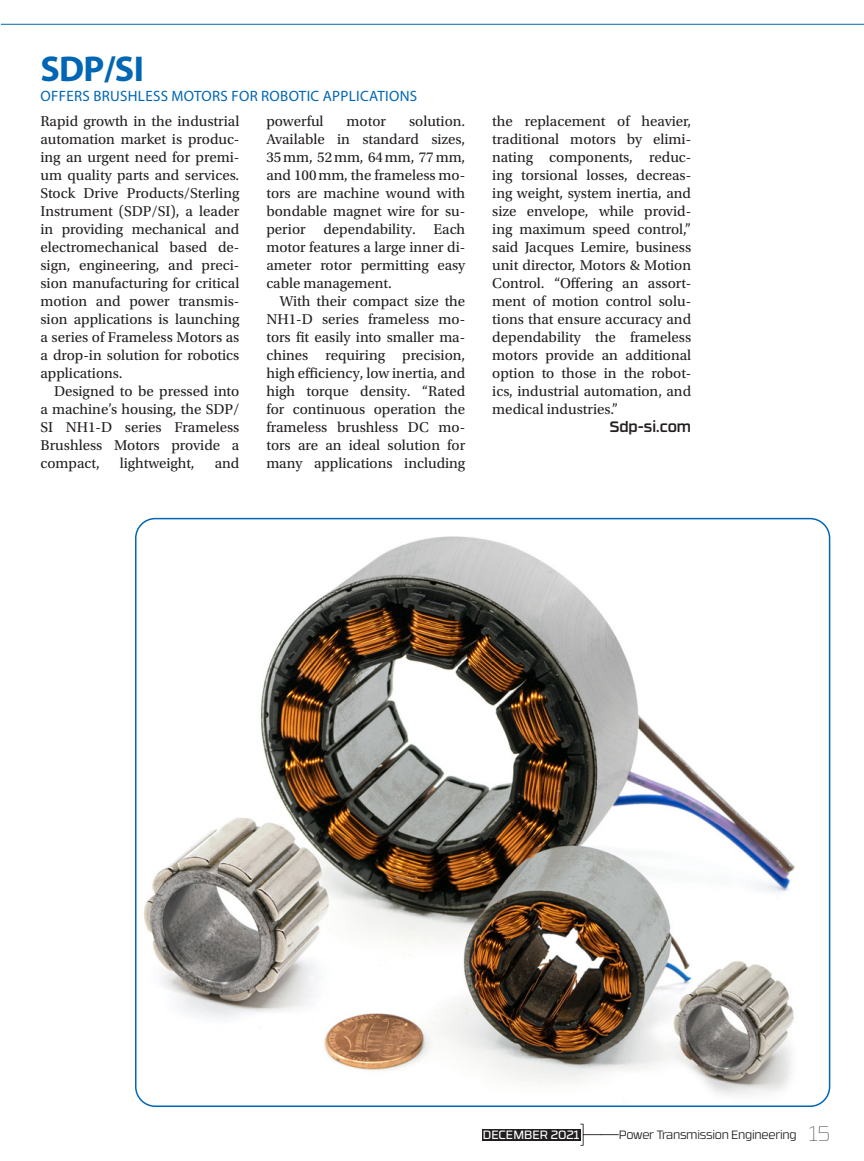
<style>
.page{position:relative;width:864px;height:1161px;background:#fff}
.page>*{position:absolute;margin:0;border:0;box-sizing:border-box;transform-origin:0 0}
.News_Product_Header{font:700 36px "Myriad Pro";color:#0166b3}
.Body_Text{font:15px/18px "Utopia Std";color:#231f20;text-align:justify}
.Body_Text_after_Head{font:15px/18px "Utopia Std";color:#231f20;text-align:justify}
.News_Sub-head{font:15px "Myriad Pro";letter-spacing:.02em;color:#0166b3}
.FMI_Wed_Site_Foot{font:500 15px "RB No 3.1";color:#231f20}
.t1{font:300 12px "RB No 3.1";letter-spacing:-.02em;color:#231f20}
.t2{font:12px "RB No 3.1";color:#fff}
.s1{font-weight:100;font-size:21px}
</style>
<div class="page">
<img style="left:135px;top:518px;width:695px;height:587px">
<svg style="left:580px;top:1124px;width:39px;height:22px"></svg>
<div style="left:482px;top:1129px;width:98px;height:11px;background:#231f20"></div>
<hr style="left:1px;top:24px;width:863px;height:1px;background:#0166b3">
<p class="News_Product_Header" style="left:40px;top:49px;width:105px">SDP/SI</p>
<p class="News_Sub-head" style="left:41px;top:88px;width:378px">OFFERS BRUSHLESS MOTORS FOR ROBOTIC APPLICATIONS</p>
<p class="Body_Text_after_Head" style="left:40px;top:112px;width:200px">Rapid growth in the industrial automation market is produc&shy;ing an urgent need for premi&shy;um quality parts and services.<br>Stock Drive Products/Sterling Instrument (SDP/SI), a leader in providing mechanical and electromechanical based de&shy;sign, engineering, and preci&shy;sion manufacturing for critical motion and power transmis&shy;sion applications is launching a series of Frameless Motors as a drop-in solution for robotics applications.</p>
<p class="Body_Text" style="left:40px;top:382px;width:200px;text-indent:14px">Designed to be pressed into a machine’s housing, the SDP/ SI NH1-D series Frameless Brushless Motors provide a compact,</p>
<p class="Body_Text" style="left:266px;top:112px;width:200px;text-indent:143px">solution.<br>Available in standard sizes, 35mm, 52mm, 64mm, 77mm, and 100mm, the frameless mo&shy;tors are machine wound with bondable magnet wire for su&shy;perior dependability. Each motor features a large inner di&shy;ameter rotor permitting easy cable management.</p>
<p class="Body_Text" style="left:266px;top:292px;width:200px;text-indent:14px">With their compact size the NH1-D series frameless mo&shy;tors fit easily into smaller ma&shy;chines requiring precision, high efficiency, low inertia, and high torque density. “Rated for continuous operation the frameless brushless DC mo&shy;tors are an ideal solution for many applications including</p>
<p class="Body_Text" style="left:266px;top:112px;width:59px">powerful</p>
<p class="Body_Text" style="left:347px;top:112px;width:41px">motor</p>
<p class="Body_Text" style="left:120px;top:454px;width:76px">lightweight,</p>
<p class="Body_Text" style="left:215px;top:454px;width:26px">and</p>
<p class="Body_Text" style="left:492px;top:112px;width:200px">the replacement of heavier, traditional motors by elimi&shy;nating components, reduc&shy;ing torsional losses, decreas&shy;ing weight, system inertia, and size envelope, while provid&shy;ing maximum speed control,” said Jacques Lemire, business unit director, Motors &amp; Motion Control. “Offering an assort&shy;ment of motion control solu&shy;tions that ensure accuracy and dependability the frameless motors provide an additional option to those in the robot&shy;ics, industrial automation, and medical industries.”</p>
<p class="FMI_Wed_Site_Foot" style="left:610px;top:415px;width:83px">Sdp-si.com</p>
<p class="t2" style="left:483px;top:1126px;width:98px">DECEMBER 2021</p>
<p class="t1" style="left:619px;top:1126px;width:213px">Power Transmission Engineering <span class="s1">15</span></p>
</div>
